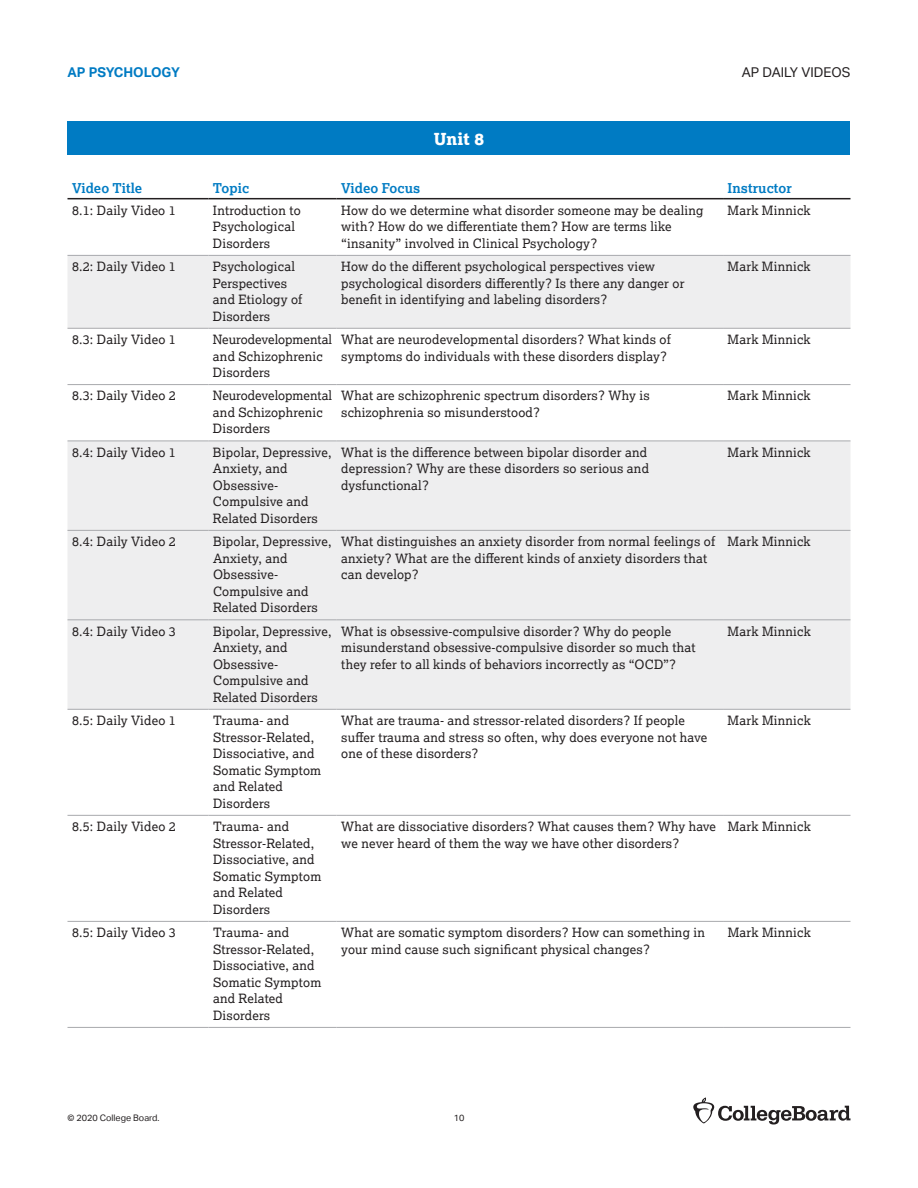
<style>
.page{position:relative;width:918px;height:1188px;background:#fff}
.page>*{position:absolute;margin:0;border:0;box-sizing:border-box;transform-origin:0 0}
.t1{font:800 16.5px "Lexia";color:#fff}
.t2{font:700 13.5px "Lexia";letter-spacing:.005em;color:#007bc3}
.t3{font:13.5px "Aktiv Grotesk";color:#231f20}
.t4{font:700 13.5px "Aktiv Grotesk";color:#007bc3}
.t5{font:12.75px/16.5px "Lexia";letter-spacing:.015em;color:#231f20}
.t6{font:9px "Aktiv Grotesk";color:#231f20}
</style>
<div class="page">
<svg style="left:693px;top:1098px;width:157px;height:27px"></svg>
<svg style="left:68px;top:197px;width:782px;height:1px"></svg>
<svg style="left:68px;top:199px;width:782px;height:56px"></svg>
<div style="left:68px;top:256px;width:782px;height:72px;background:#eeeeef"></div>
<svg style="left:68px;top:440px;width:782px;height:481px;fill:#eeeeef"></svg>
<hr style="left:68px;top:198px;width:140px;height:1px;background:#231f20">
<hr style="left:208px;top:198px;width:129px;height:1px;background:#231f20">
<hr style="left:337px;top:198px;width:386px;height:1px;background:#231f20">
<hr style="left:723px;top:198px;width:128px;height:1px;background:#231f20">
<hr style="left:68px;top:255px;width:140px;height:1px;background:#a8a9ad">
<hr style="left:208px;top:255px;width:129px;height:1px;background:#a8a9ad">
<hr style="left:337px;top:255px;width:386px;height:1px;background:#a8a9ad">
<hr style="left:723px;top:255px;width:128px;height:1px;background:#a8a9ad">
<hr style="left:68px;top:328px;width:140px;height:1px;background:#a8a9ad">
<hr style="left:208px;top:328px;width:129px;height:1px;background:#a8a9ad">
<hr style="left:337px;top:328px;width:386px;height:1px;background:#a8a9ad">
<hr style="left:723px;top:328px;width:128px;height:1px;background:#a8a9ad">
<hr style="left:68px;top:384px;width:140px;height:1px;background:#a8a9ad">
<hr style="left:208px;top:384px;width:129px;height:1px;background:#a8a9ad">
<hr style="left:337px;top:384px;width:386px;height:1px;background:#a8a9ad">
<hr style="left:723px;top:384px;width:128px;height:1px;background:#a8a9ad">
<hr style="left:68px;top:441px;width:140px;height:1px;background:#a8a9ad">
<hr style="left:208px;top:441px;width:129px;height:1px;background:#a8a9ad">
<hr style="left:337px;top:441px;width:386px;height:1px;background:#a8a9ad">
<hr style="left:723px;top:441px;width:128px;height:1px;background:#a8a9ad">
<hr style="left:68px;top:530px;width:140px;height:1px;background:#a8a9ad">
<hr style="left:208px;top:530px;width:129px;height:1px;background:#a8a9ad">
<hr style="left:337px;top:530px;width:386px;height:1px;background:#a8a9ad">
<hr style="left:723px;top:530px;width:128px;height:1px;background:#a8a9ad">
<hr style="left:68px;top:619px;width:140px;height:1px;background:#a8a9ad">
<hr style="left:208px;top:619px;width:129px;height:1px;background:#a8a9ad">
<hr style="left:337px;top:619px;width:386px;height:1px;background:#a8a9ad">
<hr style="left:723px;top:619px;width:128px;height:1px;background:#a8a9ad">
<hr style="left:68px;top:709px;width:140px;height:1px;background:#a8a9ad">
<hr style="left:208px;top:709px;width:129px;height:1px;background:#a8a9ad">
<hr style="left:337px;top:709px;width:386px;height:1px;background:#a8a9ad">
<hr style="left:723px;top:709px;width:128px;height:1px;background:#a8a9ad">
<hr style="left:68px;top:815px;width:140px;height:1px;background:#a8a9ad">
<hr style="left:208px;top:815px;width:129px;height:1px;background:#a8a9ad">
<hr style="left:337px;top:815px;width:386px;height:1px;background:#a8a9ad">
<hr style="left:723px;top:815px;width:128px;height:1px;background:#a8a9ad">
<hr style="left:68px;top:921px;width:140px;height:1px;background:#a8a9ad">
<hr style="left:208px;top:921px;width:129px;height:1px;background:#a8a9ad">
<hr style="left:337px;top:921px;width:386px;height:1px;background:#a8a9ad">
<hr style="left:723px;top:921px;width:128px;height:1px;background:#a8a9ad">
<hr style="left:68px;top:1027px;width:140px;height:1px;background:#a8a9ad">
<hr style="left:208px;top:1027px;width:129px;height:1px;background:#a8a9ad">
<hr style="left:337px;top:1027px;width:386px;height:1px;background:#a8a9ad">
<hr style="left:723px;top:1027px;width:128px;height:1px;background:#a8a9ad">
<div style="left:68px;top:122px;width:782px;height:33px;background:#007bc3"></div>
<p class="t4" style="left:68px;top:65px;width:114px">AP PSYCHOLOGY</p>
<p class="t3" style="left:742px;top:65px;width:110px">AP DAILY VIDEOS</p>
<p class="t1" style="left:434px;top:128px;width:52px">Unit 8</p>
<p class="t2" style="left:72px;top:179px;width:72px">Video Title</p>
<p class="t2" style="left:213px;top:179px;width:38px">Topic</p>
<p class="t2" style="left:341px;top:179px;width:81px">Video Focus</p>
<p class="t2" style="left:728px;top:179px;width:66px">Instructor</p>
<p class="t5" style="left:72px;top:202px;width:105px">8.1: Daily Video 1</p>
<p class="t5" style="left:213px;top:202px;width:89px">Introduction to<br>Psychological<br>Disorders</p>
<p class="t5" style="left:341px;top:202px;width:364px">How do we determine what disorder someone may be dealing with? How do we differentiate them? How are terms like “insanity” involved in Clinical Psychology?</p>
<p class="t5" style="left:728px;top:202px;width:85px">Mark Minnick</p>
<p class="t5" style="left:72px;top:258px;width:105px">8.2: Daily Video 1</p>
<p class="t5" style="left:213px;top:258px;width:91px">Psychological<br>Perspectives and Etiology of<br>Disorders</p>
<p class="t5" style="left:341px;top:258px;width:345px">How do the different psychological perspectives view psychological disorders differently? Is there any danger or benefit in identifying and labeling disorders?</p>
<p class="t5" style="left:728px;top:258px;width:85px">Mark Minnick</p>
<p class="t5" style="left:72px;top:331px;width:105px">8.3: Daily Video 1</p>
<p class="t5" style="left:213px;top:331px;width:121px">Neurodevelopmental and Schizophrenic<br>Disorders</p>
<p class="t5" style="left:341px;top:331px;width:331px">What are neurodevelopmental disorders? What kinds of symptoms do individuals with these disorders display?</p>
<p class="t5" style="left:728px;top:331px;width:85px">Mark Minnick</p>
<p class="t5" style="left:72px;top:387px;width:105px">8.3: Daily Video 2</p>
<p class="t5" style="left:213px;top:387px;width:121px">Neurodevelopmental and Schizophrenic<br>Disorders</p>
<p class="t5" style="left:341px;top:387px;width:310px">What are schizophrenic spectrum disorders? Why is schizophrenia so misunderstood?</p>
<p class="t5" style="left:728px;top:387px;width:85px">Mark Minnick</p>
<p class="t5" style="left:72px;top:443px;width:105px">8.4: Daily Video 1</p>
<p class="t5" style="left:213px;top:443px;width:120px">Bipolar, Depressive,<br>Anxiety, and<br>Obsessive-<br>Compulsive and<br>Related Disorders</p>
<p class="t5" style="left:341px;top:443px;width:309px">What is the difference between bipolar disorder and depression? Why are these disorders so serious and dysfunctional?</p>
<p class="t5" style="left:728px;top:443px;width:85px">Mark Minnick</p>
<p class="t5" style="left:72px;top:533px;width:105px">8.4: Daily Video 2</p>
<p class="t5" style="left:213px;top:533px;width:120px">Bipolar, Depressive,<br>Anxiety, and<br>Obsessive-<br>Compulsive and<br>Related Disorders</p>
<p class="t5" style="left:341px;top:533px;width:375px">What distinguishes an anxiety disorder from normal feelings of anxiety? What are the different kinds of anxiety disorders that can develop?</p>
<p class="t5" style="left:728px;top:533px;width:85px">Mark Minnick</p>
<p class="t5" style="left:72px;top:622px;width:105px">8.4: Daily Video 3</p>
<p class="t5" style="left:213px;top:622px;width:120px">Bipolar, Depressive,<br>Anxiety, and<br>Obsessive-<br>Compulsive and<br>Related Disorders</p>
<p class="t5" style="left:341px;top:622px;width:356px">What is obsessive-compulsive disorder? Why do people misunderstand obsessive-compulsive disorder so much that they refer to all kinds of behaviors incorrectly as “OCD”?</p>
<p class="t5" style="left:728px;top:622px;width:85px">Mark Minnick</p>
<p class="t5" style="left:72px;top:712px;width:105px">8.5: Daily Video 1</p>
<p class="t5" style="left:213px;top:712px;width:110px">Trauma- and<br>Stressor-Related,<br>Dissociative, and<br>Somatic Symptom and Related<br>Disorders</p>
<p class="t5" style="left:341px;top:712px;width:368px">What are trauma- and stressor-related disorders? If people suffer trauma and stress so often, why does everyone not have one of these disorders?</p>
<p class="t5" style="left:728px;top:712px;width:85px">Mark Minnick</p>
<p class="t5" style="left:72px;top:818px;width:105px">8.5: Daily Video 2</p>
<p class="t5" style="left:213px;top:818px;width:110px">Trauma- and<br>Stressor-Related,<br>Dissociative, and<br>Somatic Symptom and Related<br>Disorders</p>
<p class="t5" style="left:341px;top:818px;width:376px">What are dissociative disorders? What causes them? Why have we never heard of them the way we have other disorders?</p>
<p class="t5" style="left:728px;top:818px;width:85px">Mark Minnick</p>
<p class="t5" style="left:72px;top:924px;width:105px">8.5: Daily Video 3</p>
<p class="t5" style="left:213px;top:924px;width:110px">Trauma- and<br>Stressor-Related,<br>Dissociative, and<br>Somatic Symptom and Related<br>Disorders</p>
<p class="t5" style="left:341px;top:924px;width:365px">What are somatic symptom disorders? How can something in your mind cause such significant physical changes?</p>
<p class="t5" style="left:728px;top:924px;width:85px">Mark Minnick</p>
<p class="t6" style="left:68px;top:1113px;width:94px">© 2020 College Board.</p>
<p class="t6" style="left:454px;top:1113px;width:12px">10</p>
</div>
